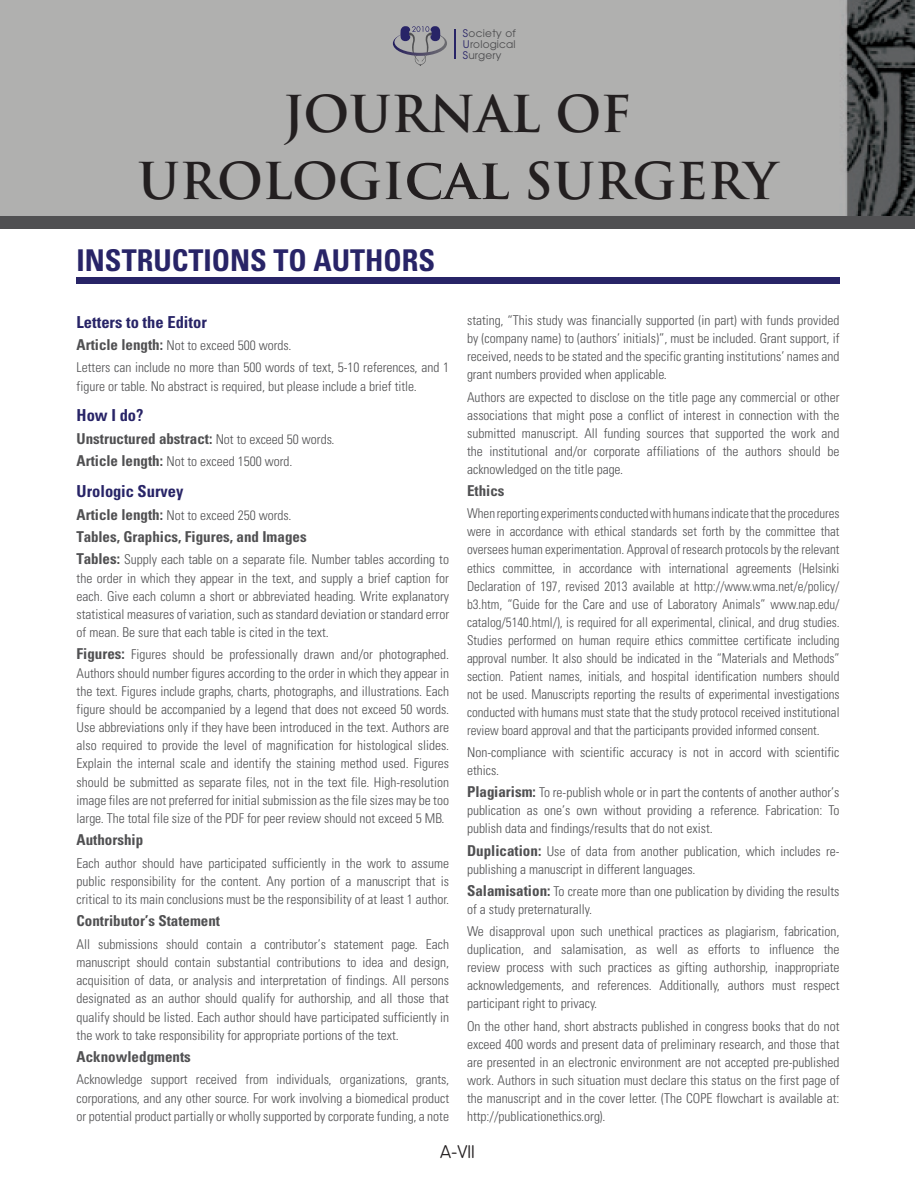
<style>
.page{position:relative;width:915px;height:1191px;background:#fff}
.page>*{position:absolute;margin:0;border:0;box-sizing:border-box;transform-origin:0 0}
.t1{font:700 49.5px/66.6px "Trajan Pro";color:#231f20;text-align:center}
.Paragraph_Style_1{font:30px "Univers Cond Bd Tr";color:#282467}
.t2{font:18px "VAG Rounded Thin Tr";color:#231f20}
.Paragraph_Style_1-2{font:16.5px "Univers Cond Bd Tr";color:#282467}
.Paragraph_Style_1-3{font:15px "Univers Cond Bd Tr";color:#505052}
.Paragraph_Style_1-4{font:13.5px/18.1px "Univers Cond Light Tr";color:#505052;text-align:justify}
.Paragraph_Style_1-5{font:13.5px/18px "Univers Cond Light Tr";color:#505052;text-align:justify;scale:.96 1}
.t3{font:10.5px/11.2px "Avant Garde Tr";letter-spacing:.02em;color:#505052;text-align:justify}
.s1{color:#282467}
.s2{font-size:55.5px}
.s3{font-family:"Univers Cond Bd Tr";font-size:15px}
.s4{font-family:"Univers Cond Light Tr";font-size:13.5px}
</style>
<div class="page">
<img style="left:0;top:0;width:914px;height:216px">
<hr style="left:453px;top:29px;width:2px;height:30px;background:#282467">
<svg style="left:393px;top:26px;width:54px;height:41px;background:#92919c"></svg>
<div style="left:77px;top:277px;width:762px;height:6px;background:#282467"></div>
<div style="left:0;top:216px;width:914px;height:13px;background:#505052"></div>
<p class="t3" style="left:463px;top:27px;width:54px"><span class="s1">S</span>ociety of <span class="s1">U</span>rological <span class="s1">S</span>urgery</p>
<h1 class="t1" style="left:138px;top:82px;width:640px">JOURNAL OF<br>UROLOGI<span class="s2">cal</span> SURGERY</h1>
<p class="Paragraph_Style_1" style="left:77px;top:241px;width:360px">INSTRUCTIONS TO AUTHORS</p>
<p class="Paragraph_Style_1-2" style="left:77px;top:311px;width:132px">Letters to the Editor</p>
<p class="Paragraph_Style_1-4" style="left:77px;top:336px;width:216px"><span class="s3">Article length:</span> Not to exceed 500 words.</p>
<p class="Paragraph_Style_1-4" style="left:77px;top:358px;width:374px">Letters can include no more than 500 words of text, 5-10 references, and 1 figure or table. No abstract is required, but please include a brief title.</p>
<p class="Paragraph_Style_1-2" style="left:77px;top:405px;width:68px">How I do?</p>
<p class="Paragraph_Style_1-3" style="left:77px;top:429px;width:259px">Unstructured abstract: <span class="s4">Not to exceed 50 words.</span></p>
<p class="Paragraph_Style_1-4" style="left:77px;top:452px;width:217px"><span class="s3">Article length:</span> Not to exceed 1500 word.</p>
<p class="Paragraph_Style_1-2" style="left:77px;top:481px;width:108px">Urologic Survey</p>
<p class="Paragraph_Style_1-4" style="left:77px;top:505px;width:216px"><span class="s3">Article length:</span> Not to exceed 250 words.</p>
<p class="Paragraph_Style_1-3" style="left:77px;top:527px;width:231px">Tables, Graphics, Figures, and Images</p>
<p class="Paragraph_Style_1-4" style="left:77px;top:550px;width:374px"><span class="s3">Tables:</span> Supply each table on a separate file. Number tables according to the order in which they appear in the text, and supply a brief caption for each. Give each column a short or abbreviated heading. Write explanatory statistical measures of variation, such as standard deviation or standard error of mean. Be sure that each table is cited in the text.</p>
<p class="Paragraph_Style_1-4" style="left:77px;top:645px;width:374px"><span class="s3">Figures:</span> Figures should be professionally drawn and/or photographed.<br>Authors should number figures according to the order in which they appear in the text. Figures include graphs, charts, photographs, and illustrations. Each figure should be accompanied by a legend that does not exceed 50 words.<br>Use abbreviations only if they have been introduced in the text. Authors are also required to provide the level of magnification for histological slides.<br>Explain the internal scale and identify the staining method used. Figures should be submitted as separate files, not in the text file. High-resolution image files are not preferred for initial submission as the file sizes may be too large. The total file size of the PDF for peer review should not exceed 5 MB.</p>
<p class="Paragraph_Style_1-3" style="left:77px;top:830px;width:68px">Authorship</p>
<p class="Paragraph_Style_1-4" style="left:77px;top:853px;width:374px">Each author should have participated sufficiently in the work to assume public responsibility for the content. Any portion of a manuscript that is critical to its main conclusions must be the responsibility of at least 1 author.</p>
<p class="Paragraph_Style_1-3" style="left:77px;top:912px;width:145px">Contributor’s Statement</p>
<p class="Paragraph_Style_1-4" style="left:77px;top:935px;width:374px">All submissions should contain a contributor’s statement page. Each manuscript should contain substantial contributions to idea and design, acquisition of data, or analysis and interpretation of findings. All persons designated as an author should qualify for authorship, and all those that qualify should be listed. Each author should have participated sufficiently in the work to take responsibility for appropriate portions of the text.</p>
<p class="Paragraph_Style_1-3" style="left:77px;top:1047px;width:116px">Acknowledgments</p>
<p class="Paragraph_Style_1-4" style="left:77px;top:1070px;width:374px">Acknowledge support received from individuals, organizations, grants, corporations, and any other source. For work involving a biomedical product or potential product partially or wholly supported by corporate funding, a note</p>
<p class="Paragraph_Style_1-4" style="left:467px;top:311px;width:374px">stating, “This study was financially supported (in part) with funds provided by (company name) to (authors’ initials)”, must be included. Grant support, if received, needs to be stated and the specific granting institutions’ names and grant numbers provided when applicable.</p>
<p class="Paragraph_Style_1-4" style="left:467px;top:388px;width:374px">Authors are expected to disclose on the title page any commercial or other associations that might pose a conflict of interest in connection with the submitted manuscript. All funding sources that supported the work and the institutional and/or corporate affiliations of the authors should be acknowledged on the title page.</p>
<p class="Paragraph_Style_1-3" style="left:467px;top:481px;width:39px">Ethics</p>
<p class="Paragraph_Style_1-5" style="left:467px;top:504px;width:389px">When reporting experiments conducted with humans indicate that the procedures were in accordance with ethical standards set forth by the committee that oversees human experimentation. Approval of research protocols by the relevant ethics committee, in accordance with international agreements (Helsinki Declaration of 197, revised 2013 available at http://www.wma.net/e/policy/ b3.htm, “Guide for the Care and use of Laboratory Animals” www.nap.edu/ catalog/5140.html/), is required for all experimental, clinical, and drug studies.<br>Studies performed on human require ethics committee certificate including approval number. It also should be indicated in the “Materials and Methods” section. Patient names, initials, and hospital identification numbers should not be used. Manuscripts reporting the results of experimental investigations conducted with humans must state that the study protocol received institutional review board approval and that the participants provided informed consent.</p>
<p class="Paragraph_Style_1-4" style="left:467px;top:743px;width:374px">Non-compliance with scientific accuracy is not in accord with scientific ethics.</p>
<p class="Paragraph_Style_1-4" style="left:467px;top:783px;width:374px"><span class="s3">Plagiarism:</span> To re-publish whole or in part the contents of another author’s publication as one’s own without providing a reference. Fabrication: To publish data and findings/results that do not exist.</p>
<p class="Paragraph_Style_1-4" style="left:467px;top:841px;width:374px"><span class="s3">Duplication:</span> Use of data from another publication, which includes re&shy;publishing a manuscript in different languages.</p>
<p class="Paragraph_Style_1-4" style="left:467px;top:882px;width:374px"><span class="s3">Salamisation:</span> To create more than one publication by dividing the results of a study preternaturally.</p>
<p class="Paragraph_Style_1-4" style="left:467px;top:922px;width:374px">We disapproval upon such unethical practices as plagiarism, fabrication, duplication, and salamisation, as well as efforts to influence the review process with such practices as gifting authorship, inappropriate acknowledgements, and references. Additionally, authors must respect participant right to privacy.</p>
<p class="Paragraph_Style_1-4" style="left:467px;top:1016px;width:374px">On the other hand, short abstracts published in congress books that do not exceed 400 words and present data of preliminary research, and those that are presented in an electronic environment are not accepted pre-published work. Authors in such situation must declare this status on the first page of the manuscript and in the cover letter. (The COPE flowchart is available at: http://publicationethics.org).</p>
<h3 class="t2" style="left:440px;top:1141px;width:36px">A-VII</h3>
</div>
